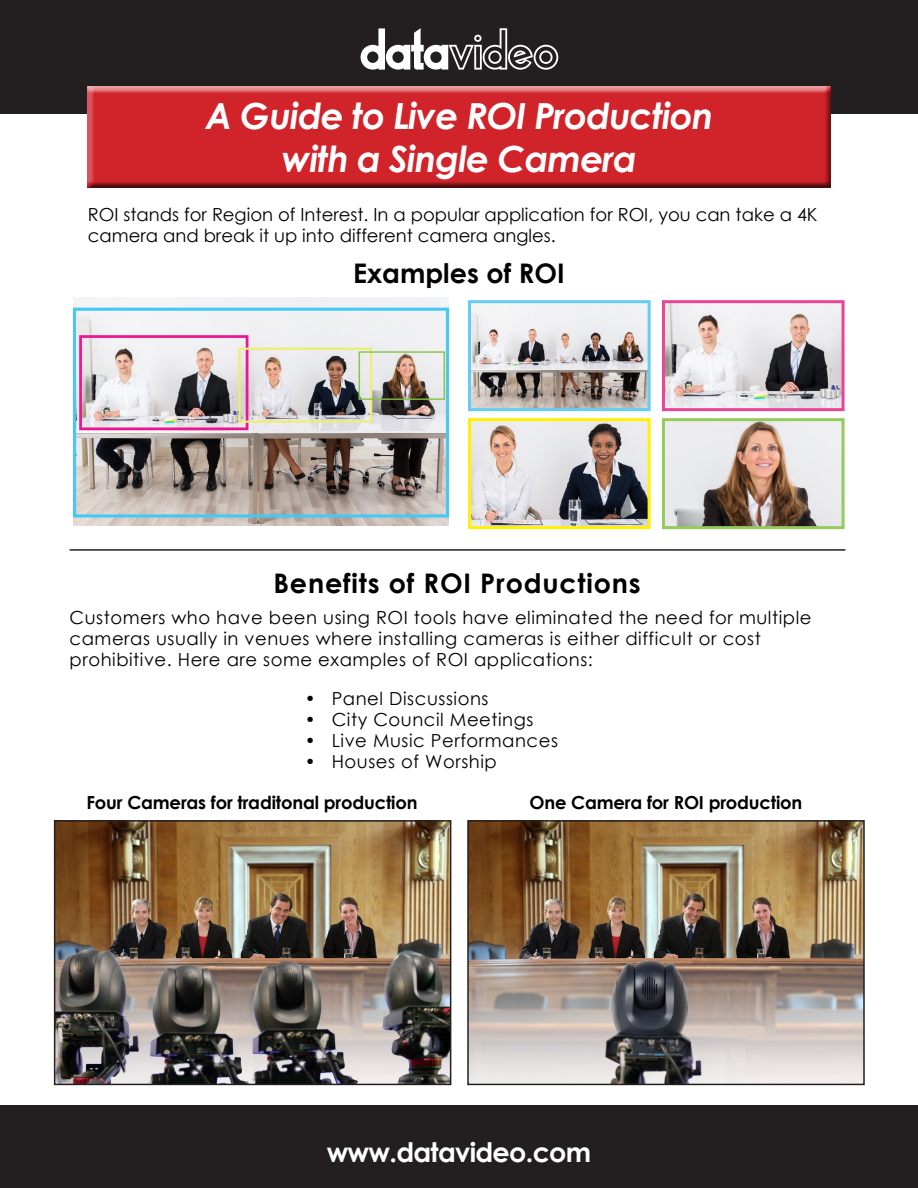
<style>
.page{position:relative;width:918px;height:1188px;background:#fff}
.page>*{position:absolute;margin:0;border:0;box-sizing:border-box;transform-origin:0 0}
.t1{font:italic 700 36px "Century Gothic";letter-spacing:-.025em;color:#fff}
.t2{font:700 27px "Century Gothic";letter-spacing:.03em;color:#000}
.t3{font:700 27px "Century Gothic";letter-spacing:-.025em;color:#fff}
.t4{font:700 27px "Century Gothic";color:#000}
.t5{font:18px/21px "Century Gothic";letter-spacing:.03em;color:#000}
.t6{font:18px/21px "Century Gothic";color:#000}
.t7{font:700 18px "Century Gothic";letter-spacing:-.01em;color:#000}
</style>
<div class="page">
<div style="left:0;top:0;width:918px;height:113px;background:#231f20"></div>
<div style="left:0;top:1105px;width:918px;height:83px;background:#231f20"></div>
<svg style="left:361px;top:28px;width:197px;height:42px"></svg>
<div style="left:85px;top:86px;width:747px;height:104px;background:#231f20;opacity:.75"></div>
<div style="left:102px;top:98px;width:715px;height:78px;background:#d1232a"></div>
<img style="left:74px;top:298px;width:375px;height:228px">
<img style="left:666px;top:422px;width:175px;height:103px">
<div style="left:662px;top:418px;width:183px;height:111px;border:3px solid #95cb5c"></div>
<img style="left:666px;top:304px;width:175px;height:103px">
<div style="left:662px;top:300px;width:183px;height:111px;border:3px solid #e84498"></div>
<img style="left:472px;top:422px;width:175px;height:103px">
<div style="left:468px;top:418px;width:183px;height:111px;border:3px solid #fff101"></div>
<img style="left:472px;top:304px;width:175px;height:103px">
<div style="left:468px;top:300px;width:183px;height:111px;border:3px solid #63cdf3"></div>
<hr style="left:70px;top:549px;width:775px;height:2px;background:#231f20">
<img style="left:57px;top:823px;width:391px;height:259px">
<div style="left:54px;top:820px;width:397px;height:265px;border:2px solid #231f20"></div>
<img style="left:470px;top:823px;width:392px;height:259px">
<div style="left:467px;top:820px;width:398px;height:265px;border:2px solid #231f20"></div>
<p class="t1" style="left:205px;top:89px;width:510px">A Guide to Live ROI Production</p>
<p class="t1" style="left:282px;top:132px;width:357px">with a Single Camera</p>
<p class="t6" style="left:88px;top:203px;width:731px">ROI stands for Region of Interest. In a popular application for ROI, you can take a 4K camera and break it up into different camera angles.</p>
<p class="t4" style="left:353px;top:252px;width:213px">Examples of ROI</p>
<p class="t2" style="left:273px;top:562px;width:369px">Benefits of ROI Productions</p>
<p class="t5" style="left:70px;top:607px;width:743px">Customers who have been using ROI tools have eliminated the need for multiple cameras usually in venues where installing cameras is either difficult or cost prohibitive. Here are some examples of ROI applications:</p>
<p class="t5" style="left:305px;top:688px;width:185px">• Panel Discussions</p>
<p class="t5" style="left:305px;top:709px;width:230px">• City Council Meetings</p>
<p class="t5" style="left:305px;top:730px;width:255px">• Live Music Performances</p>
<p class="t5" style="left:305px;top:751px;width:194px">• Houses of Worship</p>
<p class="t7" style="left:87px;top:789px;width:333px">Four Cameras for traditonal production</p>
<p class="t7" style="left:530px;top:789px;width:274px">One Camera for ROI production</p>
<p class="t3" style="left:327px;top:1132px;width:266px">www.datavideo.com</p>
</div>
